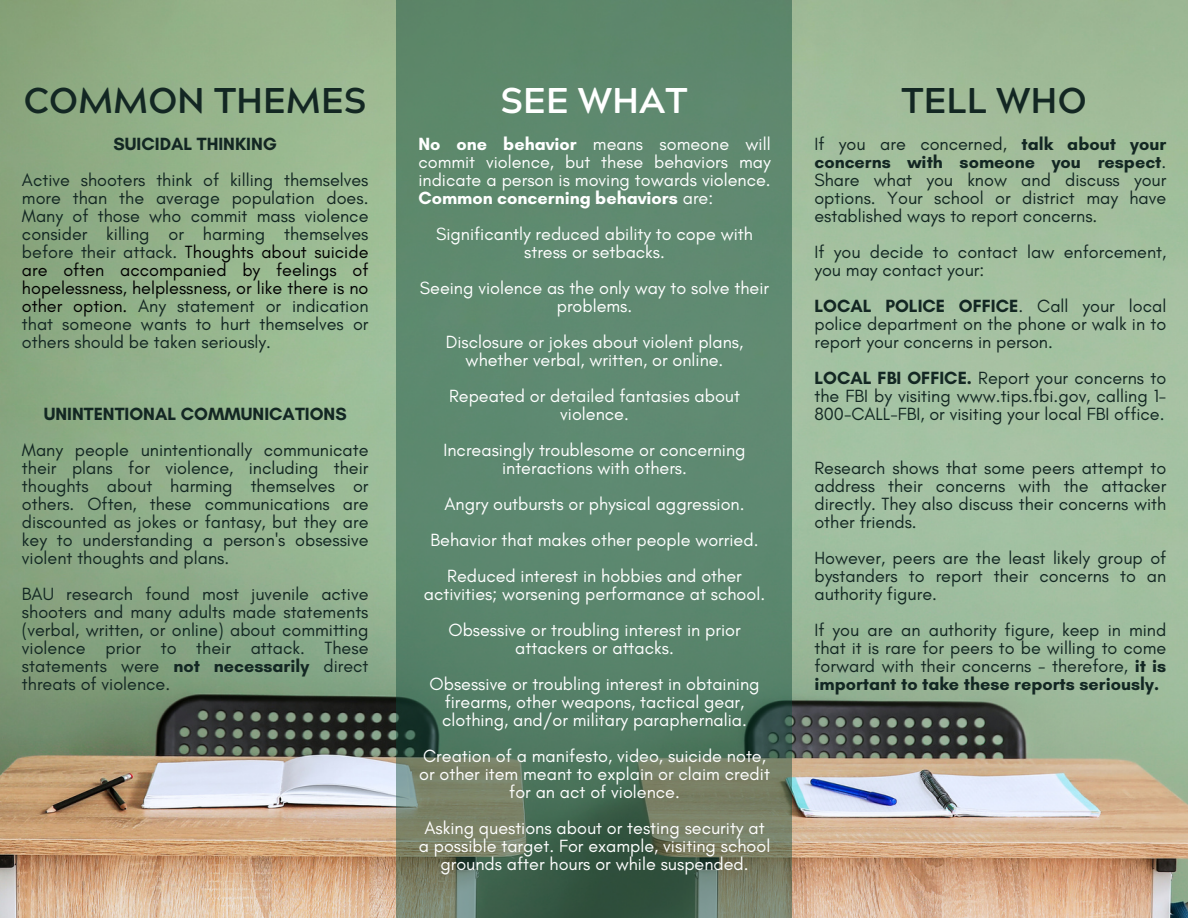
<style>
.page{position:relative;width:1188px;height:918px;background:#fff}
.page>*{position:absolute;margin:0;border:0;box-sizing:border-box;transform-origin:0 0}
.t1{font:700 35.7px "Acherus Grotesque";color:#132723}
.t2{font:700 35.7px "Acherus Grotesque";color:#fff}
.t3{font:18px/18px "Glacial Indifference";color:#132723;text-align:justify}
.t4{font:18px/18px "Glacial Indifference";color:#fff;text-align:center}
.t5{font:700 18px "Glacial Indifference";color:#132723}
.s1{color:#000}
.s2{font-weight:700}
</style>
<div class="page">
<img style="left:0;top:0;width:1188px;height:918px">
<svg style="left:396px;top:0;width:396px;height:918px;background:#5c8269"></svg>
<p class="t1" style="left:24px;top:86px;width:344px">COMMON THEMES</p>
<p class="t2" style="left:500px;top:86px;width:189px">SEE WHAT</p>
<p class="t1" style="left:902px;top:86px;width:187px">TELL WHO</p>
<p class="t5" style="left:114px;top:133px;width:165px">SUICIDAL THINKING</p>
<p class="t3" style="left:22px;top:171px;width:348px">Active shooters think of killing themselves more than the average population does.<br>Many of those who commit mass violence consider killing or harming themselves before their attack. <span class="s1">Thoughts about suicide are often accompanied by feelings of hopelessness, helplessness, or like there is no other option.</span> Any statement or indication that someone wants to hurt themselves or others should be taken seriously.</p>
<h1 class="t4" style="left:418px;top:135px;width:354px;text-align:justify"><span class="s2">No one behavior</span> means someone will commit violence, but these behaviors may indicate a person is moving towards violence.<br><span class="s2">Common concerning behaviors</span> are:</h1>
<h2 class="t4" style="left:436px;top:225px;width:318px">Significantly reduced ability to cope with stress or setbacks.</h2>
<p class="t4" style="left:420px;top:279px;width:351px">Seeing violence as the only way to solve their problems.</p>
<h2 class="t4" style="left:446px;top:333px;width:299px">Disclosure or jokes about violent plans, whether verbal, written, or online.</h2>
<p class="t4" style="left:449px;top:387px;width:292px">Repeated or detailed fantasies about violence.</p>
<p class="t4" style="left:444px;top:441px;width:304px">Increasingly troublesome or concerning interactions with others.</p>
<h1 class="t4" style="left:444px;top:495px;width:302px">Angry outbursts or physical aggression.</h1>
<p class="t4" style="left:431px;top:531px;width:329px">Behavior that makes other people worried.</p>
<p class="t4" style="left:424px;top:567px;width:343px">Reduced interest in hobbies and other activities; worsening performance at school.</p>
<p class="t4" style="left:448px;top:621px;width:294px">Obsessive or troubling interest in prior attackers or attacks.</p>
<p class="t4" style="left:430px;top:675px;width:331px">Obsessive or troubling interest in obtaining firearms, other weapons, tactical gear, clothing, and/or military paraphernalia.</p>
<p class="t4" style="left:419px;top:747px;width:352px">Creation of a manifesto, video, suicide note, or other item meant to explain or claim credit for an act of violence.</p>
<p class="t4" style="left:419px;top:819px;width:353px">Asking questions about or testing security at a possible target. For example, visiting school grounds after hours or while suspended.</p>
<p class="t3" style="left:814px;top:135px;width:353px">If you are concerned, <span class="s2">talk about your concerns with someone you respect</span>.<br>Share what you know and discuss your options. Your school or district may have established ways to report concerns.</p>
<p class="t3" style="left:814px;top:243px;width:353px">If you decide to contact law enforcement, you may contact your:</p>
<p class="t3" style="left:814px;top:297px;width:353px"><span class="s2">LOCAL POLICE OFFICE</span>. Call your local police department on the phone or walk in to report your concerns in person.</p>
<p class="t3" style="left:814px;top:369px;width:353px"><span class="s2">LOCAL FBI OFFICE.</span> Report your concerns to the FBI by visiting www.tips.fbi.gov, calling 1- 800-CALL-FBI, or visiting your local FBI office.</p>
<p class="t3" style="left:814px;top:459px;width:353px">Research shows that some peers attempt to address their concerns with the attacker directly. They also discuss their concerns with other friends.</p>
<p class="t3" style="left:814px;top:549px;width:353px">However, peers are the least likely group of bystanders to report their concerns to an authority figure.</p>
<p class="t3" style="left:814px;top:621px;width:353px">If you are an authority figure, keep in mind that it is rare for peers to be willing to come forward with their concerns - therefore, <span class="s2">it is important to take these reports seriously.</span></p>
<p class="t5" style="left:44px;top:403px;width:305px">UNINTENTIONAL COMMUNICATIONS</p>
<p class="t3" style="left:22px;top:441px;width:348px">Many people unintentionally communicate their plans for violence, including their thoughts about harming themselves or others. Often, these communications are discounted as jokes or fantasy, but they are key to understanding a person's obsessive violent thoughts and plans.</p>
<h1 class="t3" style="left:22px;top:585px;width:348px">BAU research found most juvenile active shooters and many adults made statements (verbal, written, or online) about committing violence prior to their attack. These statements were <span class="s2">not necessarily</span> direct threats of violence.</h1>
</div>
